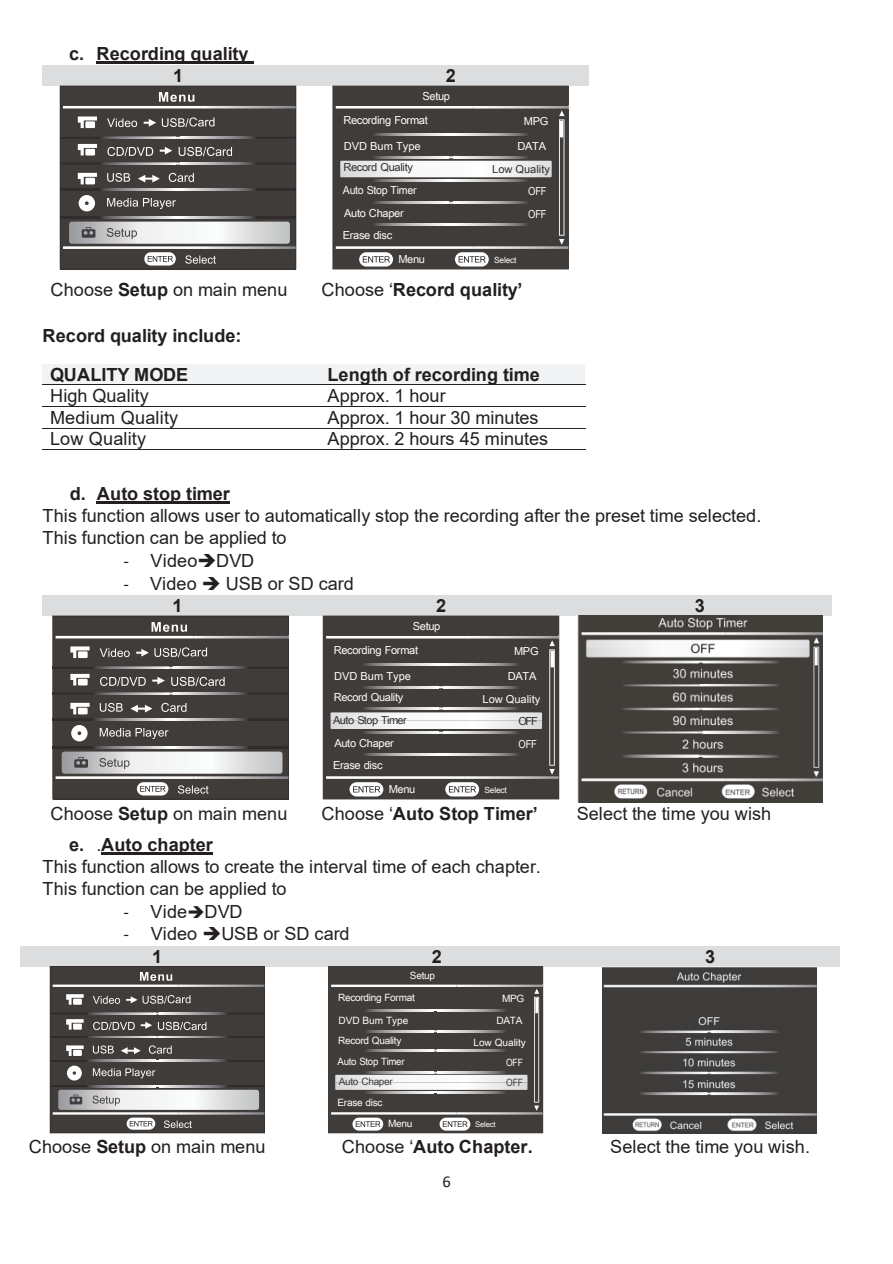
<style>
.page{position:relative;width:893px;height:1264px;background:#fff}
.page>*{position:absolute;margin:0;border:0;box-sizing:border-box;transform-origin:0 0}
.t1{font:18.15px/22.4px "Arial";color:#231f20}
.t2{font:700 18.15px/22.4px "Arial";color:#231f20}
.t3{font:16.5px "Calibri";color:#231f20}
.t4{font:11.1px "Arial Unicode MS";letter-spacing:-.03em;color:#fff}
.t5{font:11.1px/23.5px "Arial Unicode MS";color:#fff}
.t6{font:11.1px "Arial Unicode MS";letter-spacing:-.03em;color:#322c2c}
.t7{font:11.1px "Arial Unicode MS";letter-spacing:-.05em;color:#322c2c}
.t8{font:11.1px "Arial Unicode MS";letter-spacing:-.03em;color:#fff;scale:.96 1}
.t9{font:11.1px "Arial Unicode MS";color:#322c2c}
.t10{font:11.1px "Arial Unicode MS";letter-spacing:-.03em;color:#fff;scale:.85 1}
.t11{font:11.1px "Arial Unicode MS";letter-spacing:-.03em;color:#fff;scale:.86 1}
.t12{font:10.05px "Arial Unicode MS";letter-spacing:-.03em;color:#fff}
.t13{font:10.05px/21.3px "Arial Unicode MS";color:#fff}
.t14{font:10.05px "Arial Unicode MS";letter-spacing:-.03em;color:#fff;scale:.96 1}
.t15{font:10.05px "Arial Unicode MS";letter-spacing:-.03em;color:#3f3c39}
.t16{font:10.05px "Arial Unicode MS";letter-spacing:-.03em;color:#fff;scale:.86 1}
.t17{font:10.05px "Arial Unicode MS";letter-spacing:-.03em;color:#3f3c39;scale:.85 1}
.t18{font:8.55px "Arial Unicode MS";letter-spacing:-.03em;color:#fff}
.t19{font:7.65px "Arial Unicode MS";letter-spacing:-.03em;color:#fff}
.s1{font-weight:700}
.s2{font-weight:400}
.s3{font-family:"Calibri"}
</style>
<div class="page">
<hr style="left:96px;top:62px;width:157px;height:2px;background:#231f20">
<div style="left:43px;top:65px;width:271px;height:21px;background:#dcdddf"></div>
<div style="left:314px;top:65px;width:275px;height:21px;background:#dcdddf"></div>
<div style="left:42px;top:364px;width:277px;height:20px;background:#f2f3f4"></div>
<div style="left:319px;top:364px;width:266px;height:20px;background:#f2f3f4"></div>
<hr style="left:42px;top:384px;width:277px;height:1px;background:#231f20">
<hr style="left:320px;top:384px;width:265px;height:1px;background:#231f20">
<hr style="left:42px;top:406px;width:277px;height:1px;background:#231f20">
<hr style="left:320px;top:406px;width:265px;height:1px;background:#231f20">
<hr style="left:42px;top:427px;width:277px;height:1px;background:#231f20">
<hr style="left:320px;top:427px;width:265px;height:1px;background:#231f20">
<hr style="left:42px;top:449px;width:277px;height:1px;background:#231f20">
<hr style="left:320px;top:449px;width:265px;height:1px;background:#231f20">
<hr style="left:97px;top:501px;width:133px;height:3px;background:#231f20">
<div style="left:43px;top:595px;width:270px;height:20px;background:#dcdddf"></div>
<div style="left:313px;top:595px;width:255px;height:20px;background:#dcdddf"></div>
<div style="left:568px;top:595px;width:263px;height:20px;background:#dcdddf"></div>
<hr style="left:101px;top:852px;width:111px;height:2px;background:#231f20">
<div style="left:21px;top:945px;width:274px;height:21px;background:#dcdddf"></div>
<div style="left:295px;top:945px;width:284px;height:21px;background:#dcdddf"></div>
<div style="left:579px;top:945px;width:261px;height:21px;background:#dcdddf"></div>
<img style="left:577px;top:615px;width:245px;height:187px">
<img style="left:602px;top:966px;width:214px;height:167px">
<svg style="left:60px;top:86px;width:236px;height:183px;background:#62605e"></svg>
<svg style="left:52px;top:615px;width:237px;height:184px;background:#63615f"></svg>
<svg style="left:50px;top:966px;width:215px;height:166px;background:#63605e"></svg>
<svg style="left:328px;top:966px;width:215px;height:166px;background:#5e5b59"></svg>
<svg style="left:323px;top:615px;width:236px;height:184px;background:#5d5b58"></svg>
<svg style="left:332px;top:86px;width:237px;height:183px;background:#5d5a58"></svg>
<p class="t2" style="left:173px;top:42px;width:77px;text-indent:-104px">c. Recording quality<br>1</p>
<p class="t2" style="left:446px;top:65px;width:12px">2</p>
<p class="t4" style="left:422px;top:88px;width:29px">Setup</p>
<p class="t4" style="left:343px;top:112px;width:86px">Recording Format</p>
<p class="t4" style="left:524px;top:113px;width:26px">MPG</p>
<p class="t5" style="left:344px;top:134px;width:78px">DVD Bum Type</p>
<p class="t4" style="left:517px;top:138px;width:30px">DATA</p>
<p class="t9" style="left:492px;top:161px;width:59px">Low Quality</p>
<p class="t6" style="left:343px;top:159px;width:71px">Record Quality</p>
<p class="t8" style="left:343px;top:182px;width:78px">Auto Stop Timer</p>
<p class="t11" style="left:528px;top:183px;width:23px">OFF</p>
<p class="t4" style="left:344px;top:205px;width:61px">Auto Chaper</p>
<p class="t10" style="left:528px;top:206px;width:23px">OFF</p>
<p class="t4" style="left:343px;top:227px;width:51px">Erase disc</p>
<p class="t4" style="left:398px;top:250px;width:28px">Menu</p>
<p class="t18" style="left:494px;top:253px;width:24px">Select</p>
<p class="t1" style="left:51px;top:278px;width:238px">Choose <span class="s1">Setup</span> on main menu</p>
<p class="t2" style="left:322px;top:279px;width:202px"><span class="s2">Choose ‘</span>Record quality’</p>
<p class="t2" style="left:50px;top:317px;width:193px;line-height:38.4px;text-indent:-7px">Record quality include:<br>QUALITY MODE</p>
<p class="t2" style="left:327px;top:363px;width:214px">Length of recording time</p>
<p class="t1" style="left:50px;top:384px;width:100px">High Quality</p>
<p class="t1" style="left:327px;top:384px;width:120px">Approx. 1 hour</p>
<p class="t1" style="left:50px;top:406px;width:130px">Medium Quality</p>
<p class="t1" style="left:327px;top:406px;width:213px">Approx. 1 hour 30 minutes</p>
<p class="t1" style="left:50px;top:427px;width:98px">Low Quality</p>
<p class="t1" style="left:327px;top:427px;width:222px">Approx. 2 hours 45 minutes</p>
<p class="t2" style="left:70px;top:482px;width:162px">d. Auto stop timer</p>
<p class="t1" style="left:43px;top:504px;width:720px">This function allows user to automatically stop the recording after the preset time selected.<br>This function can be applied to</p>
<p class="t1" style="left:123px;top:549px;width:132px"><span class="s3">-</span> Video➔DVD</p>
<p class="t1" style="left:172px;top:572px;width:183px;text-indent:-49px"><span class="s3">-</span> Video ➔ USB or SD card<br><span class="s1">1</span></p>
<p class="t2" style="left:436px;top:594px;width:12px">2</p>
<p class="t2" style="left:695px;top:594px;width:12px">3</p>
<p class="t4" style="left:413px;top:617px;width:29px">Setup</p>
<p class="t4" style="left:334px;top:641px;width:86px">Recording Format</p>
<p class="t4" style="left:514px;top:642px;width:26px">MPG</p>
<p class="t5" style="left:334px;top:663px;width:78px">DVD Bum Type</p>
<p class="t5" style="left:482px;top:663px;width:59px;text-indent:25px">DATA<br>Low Quality</p>
<p class="t4" style="left:334px;top:688px;width:71px">Record Quality</p>
<p class="t7" style="left:333px;top:712px;width:75px">Auto Stop Timer</p>
<p class="t6" style="left:518px;top:713px;width:21px">OFF</p>
<p class="t4" style="left:334px;top:734px;width:61px">Auto Chaper</p>
<p class="t10" style="left:518px;top:735px;width:23px">OFF</p>
<p class="t4" style="left:333px;top:756px;width:51px">Erase disc</p>
<p class="t4" style="left:389px;top:780px;width:28px">Menu</p>
<p class="t18" style="left:484px;top:783px;width:24px">Select</p>
<p class="t1" style="left:51px;top:801px;width:238px">Choose <span class="s1">Setup</span> on main menu</p>
<p class="t2" style="left:322px;top:802px;width:218px"><span class="s2">Choose ‘</span>Auto Stop Timer’</p>
<p class="t1" style="left:577px;top:801px;width:196px">Select the time you wish</p>
<p class="t1" style="left:43px;top:832px;width:500px;text-indent:27px"><span class="s1">e.</span> .<span class="s1">Auto chapter<br></span>This function allows to create the interval time of each chapter.<br>This function can be applied to</p>
<p class="t1" style="left:123px;top:899px;width:121px"><span class="s3">-</span> Vide➔DVD</p>
<p class="t1" style="left:152px;top:921px;width:199px;line-height:23px;text-indent:-29px"><span class="s3">-</span> Video ➔USB or SD card<br><span class="s1">1</span></p>
<p class="t2" style="left:432px;top:945px;width:12px">2</p>
<p class="t2" style="left:705px;top:945px;width:12px">3</p>
<p class="t12" style="left:410px;top:967px;width:27px">Setup</p>
<p class="t12" style="left:338px;top:989px;width:78px">Recording Format</p>
<p class="t12" style="left:502px;top:990px;width:24px">MPG</p>
<p class="t13" style="left:338px;top:1009px;width:71px">DVD Bum Type</p>
<p class="t13" style="left:473px;top:1009px;width:54px;text-indent:23px">DATA<br>Low Quality</p>
<p class="t12" style="left:338px;top:1032px;width:65px">Record Quality</p>
<p class="t14" style="left:338px;top:1053px;width:71px">Auto Stop Timer</p>
<p class="t16" style="left:506px;top:1054px;width:21px">OFF</p>
<p class="t15" style="left:339px;top:1074px;width:56px">Auto Chaper</p>
<p class="t17" style="left:506px;top:1075px;width:21px">OFF</p>
<p class="t12" style="left:337px;top:1094px;width:46px">Erase disc</p>
<p class="t12" style="left:388px;top:1115px;width:26px">Menu</p>
<p class="t19" style="left:475px;top:1118px;width:22px">Select</p>
<p class="t1" style="left:29px;top:1135px;width:238px">Choose <span class="s1">Setup</span> on main menu</p>
<p class="t2" style="left:342px;top:1135px;width:192px"><span class="s2">Choose ‘</span>Auto Chapter.</p>
<p class="t1" style="left:610px;top:1135px;width:201px">Select the time you wish.</p>
<p class="t3" style="left:442px;top:1169px;width:10px">6</p>
</div>
